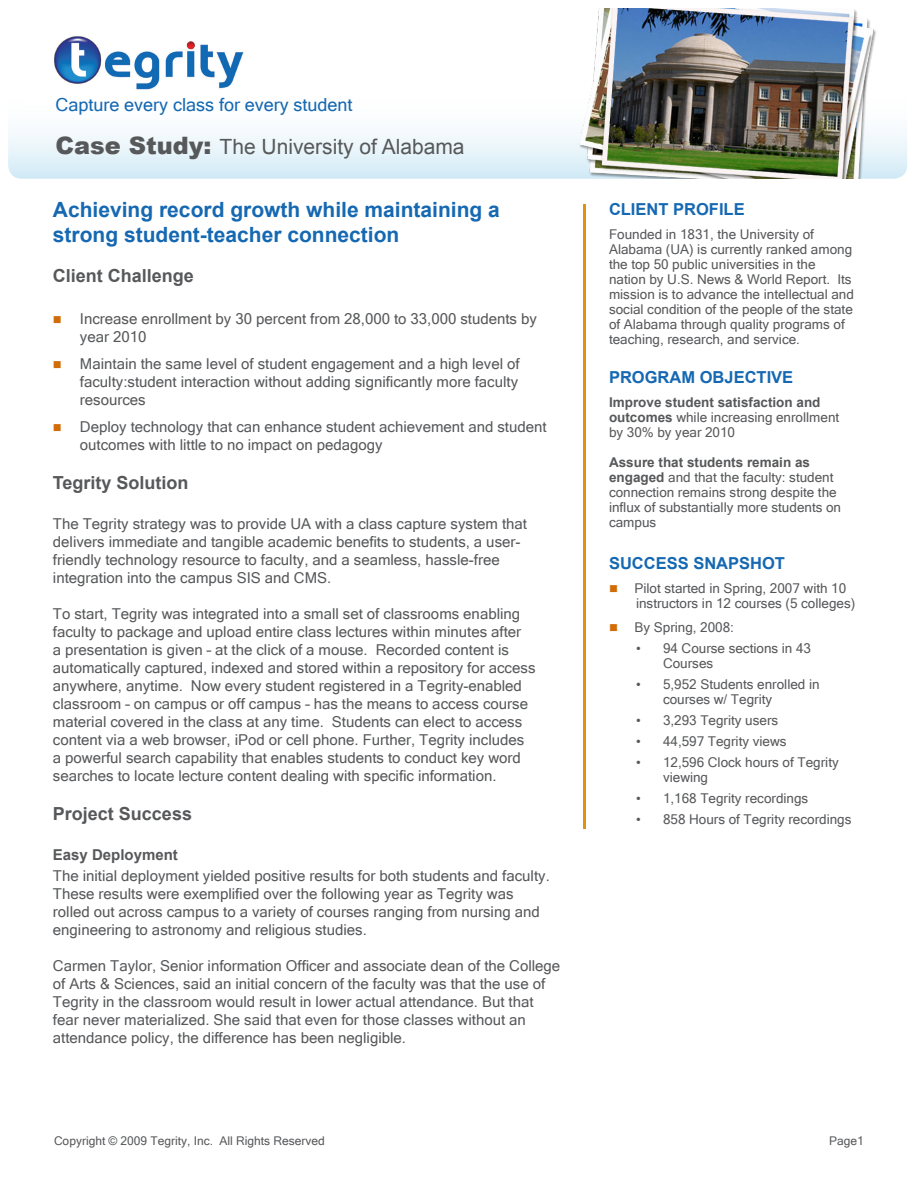
<style>
.page{position:relative;width:918px;height:1188px;background:#fff}
.page>*{position:absolute;margin:0;border:0;box-sizing:border-box;transform-origin:0 0}
.TITLE_ARIAL_14_PT_BO{font:700 21px/25.2px "Arial";color:#1568b2}
.t1{font:21px "Arial";color:#57585a}
.SUBHEAD_ARIAL_12_PT{font:700 18px "Arial";color:#57585a}
.t2{font:18px "Microsoft Sans Serif";color:#1568b2}
.AUTHOR_QUOTE_12_PT_B{font:700 16.5px "Arial";color:#1568b2}
.TEXT_MCRSFT_10_PT_GR{font:700 16.5px "Arial";color:#1568b2}
.TEXT_MCRSFT_10_PT_GR-2{font:15px/18px "Microsoft Sans Serif";color:#57585a}
.TEXT_MCRSFT_10_PT_GR-3{font:700 15px "Arial";color:#57585a}
.TEXT_MCRSFT_10_PT_GR-4{font:13.5px/15px "Microsoft Sans Serif";color:#57585a}
.t3{font:12px "Microsoft Sans Serif";color:#57585a}
.s1{font-weight:900;font-size:24px}
.s2{color:#d16d09}
.s3{font-family:"Arial";font-weight:700}
</style>
<div class="page">
<svg style="left:8px;top:8px;width:899px;height:171px"></svg>
<img style="left:23px;top:34px;width:249px;height:70px">
<img style="left:566px;top:8px;width:314px;height:171px">
<hr style="left:583px;top:204px;width:3px;height:625px;background:#df940b">
<p class="t2" style="left:56px;top:94px;width:299px">Capture every class for every student</p>
<p class="t1" style="left:56px;top:133px;width:411px"><span class="s1">Case Study:</span> The University of Alabama</p>
<p class="TITLE_ARIAL_14_PT_BO" style="left:53px;top:198px;width:448px">Achieving record growth while maintaining a strong student-teacher connection</p>
<p class="SUBHEAD_ARIAL_12_PT" style="left:53px;top:263px;width:143px">Client Challenge</p>
<p class="TEXT_MCRSFT_10_PT_GR-2" style="left:80px;top:309px;width:458px;text-indent:-27px"><span class="s2">■</span> Increase enrollment by 30 percent from 28,000 to 33,000 students by year 2010</p>
<p class="TEXT_MCRSFT_10_PT_GR-2" style="left:80px;top:354px;width:441px;text-align:justify;text-indent:-27px"><span class="s2">■</span> Maintain the same level of student engagement and a high level of faculty:student interaction without adding significantly more faculty resources</p>
<p class="TEXT_MCRSFT_10_PT_GR-2" style="left:80px;top:417px;width:468px;text-indent:-27px"><span class="s2">■</span> Deploy technology that can enhance student achievement and student outcomes with little to no impact on pedagogy</p>
<p class="SUBHEAD_ARIAL_12_PT" style="left:53px;top:471px;width:137px">Tegrity Solution</p>
<p class="TEXT_MCRSFT_10_PT_GR-2" style="left:53px;top:514px;width:476px">The Tegrity strategy was to provide UA with a class capture system that delivers immediate and tangible academic benefits to students, a user&shy;friendly technology resource to faculty, and a seamless, hassle-free integration into the campus SIS and CMS.</p>
<p class="TEXT_MCRSFT_10_PT_GR-2" style="left:53px;top:604px;width:484px">To start, Tegrity was integrated into a small set of classrooms enabling faculty to package and upload entire class lectures within minutes after<br>a presentation is given – at the click of a mouse. Recorded content is automatically captured, indexed and stored within a repository for access anywhere, anytime. Now every student registered in a Tegrity-enabled classroom – on campus or off campus – has the means to access course material covered in the class at any time. Students can elect to access content via a web browser, iPod or cell phone. Further, Tegrity includes a powerful search capability that enables students to conduct key word searches to locate lecture content dealing with specific information.</p>
<p class="SUBHEAD_ARIAL_12_PT" style="left:53px;top:802px;width:141px">Project Success</p>
<p class="TEXT_MCRSFT_10_PT_GR-3" style="left:53px;top:845px;width:127px">Easy Deployment</p>
<p class="TEXT_MCRSFT_10_PT_GR-2" style="left:53px;top:867px;width:498px">The initial deployment yielded positive results for both students and faculty.<br>These results were exemplified over the following year as Tegrity was rolled out across campus to a variety of courses ranging from nursing and engineering to astronomy and religious studies.</p>
<p class="TEXT_MCRSFT_10_PT_GR-2" style="left:53px;top:957px;width:509px">Carmen Taylor, Senior information Officer and associate dean of the College of Arts &amp; Sciences, said an initial concern of the faculty was that the use of Tegrity in the classroom would result in lower actual attendance. But that fear never materialized. She said that even for those classes without an attendance policy, the difference has been negligible.</p>
<p class="AUTHOR_QUOTE_12_PT_B" style="left:609px;top:198px;width:137px">CLIENT PROFILE</p>
<p class="TEXT_MCRSFT_10_PT_GR-4" style="left:609px;top:226px;width:246px">Founded in 1831, the University of Alabama (UA) is currently ranked among the top 50 public universities in the nation by U.S. News &amp; World Report. Its mission is to advance the intellectual and social condition of the people of the state of Alabama through quality programs of teaching, research, and service.</p>
<p class="AUTHOR_QUOTE_12_PT_B" style="left:609px;top:367px;width:186px">PROGRAM OBJECTIVE</p>
<p class="TEXT_MCRSFT_10_PT_GR-4" style="left:609px;top:395px;width:232px"><span class="s3">Improve student satisfaction and outcomes</span> while increasing enrollment by 30% by year 2010</p>
<p class="TEXT_MCRSFT_10_PT_GR-4" style="left:609px;top:455px;width:234px"><span class="s3">Assure that students remain as engaged</span> and that the faculty: student connection remains strong despite the influx of substantially more students on campus</p>
<p class="TEXT_MCRSFT_10_PT_GR" style="left:609px;top:552px;width:178px">SUCCESS SNAPSHOT</p>
<p class="TEXT_MCRSFT_10_PT_GR-4" style="left:636px;top:580px;width:221px;text-indent:-27px"><span class="s2">■</span> Pilot started in Spring, 2007 with 10 instructors in 12 courses (5 colleges)</p>
<p class="TEXT_MCRSFT_10_PT_GR-4" style="left:609px;top:619px;width:127px"><span class="s2">■</span> By Spring, 2008:</p>
<p class="TEXT_MCRSFT_10_PT_GR-4" style="left:663px;top:640px;width:150px;text-indent:-27px">• 94 Course sections in 43<br>Courses</p>
<p class="TEXT_MCRSFT_10_PT_GR-4" style="left:663px;top:676px;width:158px;text-indent:-27px">• 5,952 Students enrolled in courses w/ Tegrity</p>
<p class="TEXT_MCRSFT_10_PT_GR-4" style="left:636px;top:712px;width:144px">• 3,293 Tegrity users</p>
<p class="TEXT_MCRSFT_10_PT_GR-4" style="left:636px;top:733px;width:152px">• 44,597 Tegrity views</p>
<p class="TEXT_MCRSFT_10_PT_GR-4" style="left:663px;top:754px;width:177px;text-indent:-27px">• 12,596 Clock hours of Tegrity viewing</p>
<p class="TEXT_MCRSFT_10_PT_GR-4" style="left:636px;top:790px;width:174px">• 1,168 Tegrity recordings</p>
<p class="TEXT_MCRSFT_10_PT_GR-4" style="left:636px;top:811px;width:217px">• 858 Hours of Tegrity recordings</p>
<p class="t3" style="left:54px;top:1134px;width:272px">Copyright © 2009 Tegrity, Inc. All Rights Reserved</p>
<p class="t3" style="left:829px;top:1134px;width:36px">Page1</p>
</div>
